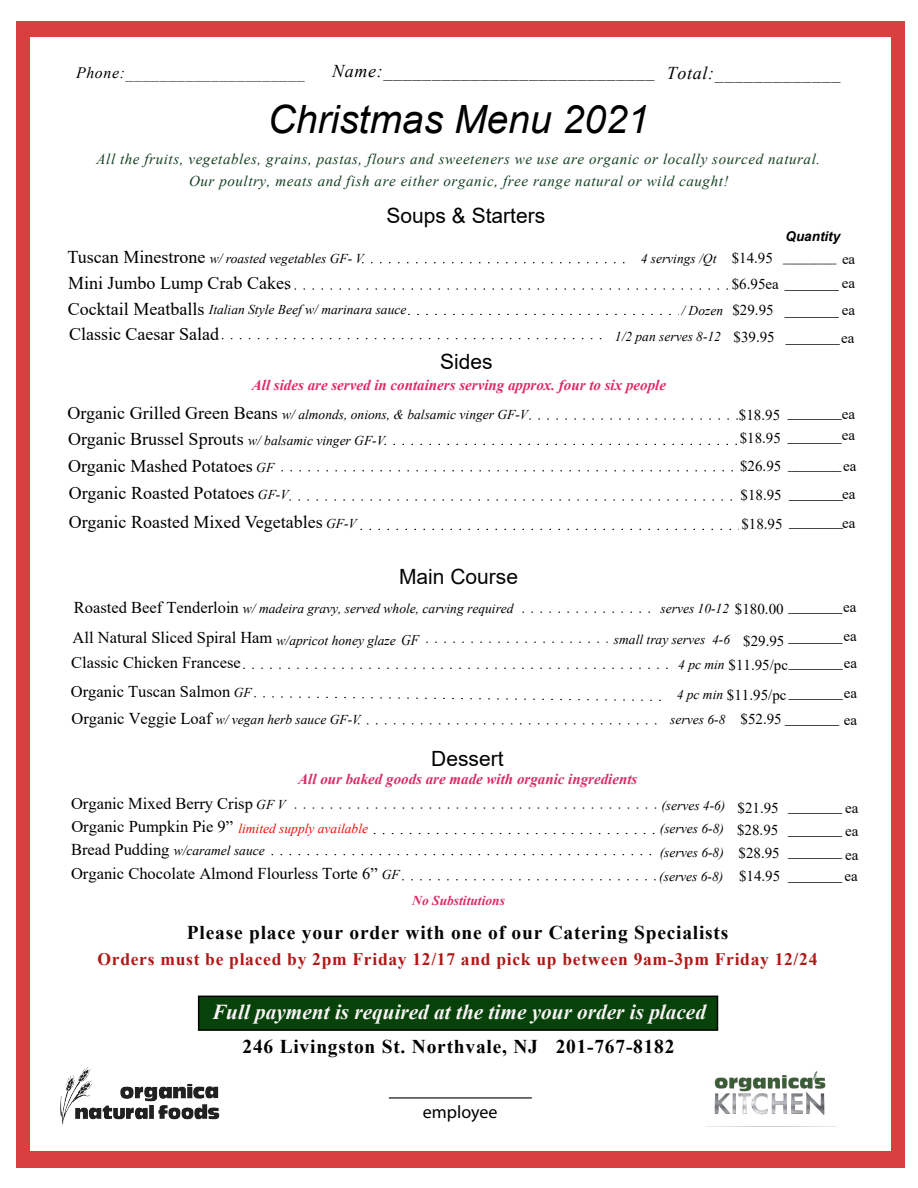
<style>
.page{position:relative;width:918px;height:1188px;background:#fff}
.page>*{position:absolute;margin:0;border:0;box-sizing:border-box;transform-origin:0 0}
.t1{font:italic 39px "Arial";color:#000}
.t2{font:italic 700 21.3px "Times New Roman";color:#f9f4f4}
.t3{font:21px "Arial";color:#000}
.t4{font:21px "Arial";color:#050505}
.t5{font:700 19.5px "Times New Roman";letter-spacing:.04em;color:#050505}
.t6{font:700 19.5px "Times New Roman";letter-spacing:.04em;color:#000}
.t7{font:18px/27.5px "Times New Roman";color:#000}
.t8{font:italic 18px "Times New Roman";letter-spacing:.04em;color:#000}
.t9{font:18px "Myriad Pro";color:#000}
.t10{font:700 17.55px "Times New Roman";letter-spacing:.04em;color:#ae1916}
.t11{font:17.1px "Times New Roman";color:#000;scale:1.04 1}
.t12{font:16.5px "Times New Roman";color:#000}
.t13{font:italic 15.9px "Times New Roman";letter-spacing:.04em;color:#000}
.t14{font:15.3px "Times New Roman";color:#000;scale:1.4 1}
.t15{font:italic 15px/21.3px "Times New Roman";letter-spacing:.04em;color:#143f21;text-align:center}
.t16{font:15px/23.1px "Times New Roman";color:#000}
.t17{font:italic 700 15px "Times New Roman";color:#db2a65}
.t18{font:italic 13.5px/23.7px "Times New Roman";color:#000}
.t19{font:italic 13.5px "Times New Roman";color:#f40b0b}
.t20{font:italic 700 13.5px "Times New Roman";color:#db2a65}
.t21{font:italic 700 13.5px "Arial";color:#000}
.s1{font-style:normal;font-size:18px}
.s2{font-style:italic;font-size:13.5px}
.s3{font-size:18px}
.s4{font-size:15px}
.s5{font-style:normal;font-size:16.5px}
.s6{font-style:normal;font-size:15px}
</style>
<div class="page">
<div style="left:17px;top:21px;width:888px;height:1147px;background:#d83f3f"></div>
<div style="left:31px;top:37px;width:860px;height:1114px;background:#fff"></div>
<div style="left:198px;top:996px;width:520px;height:35px;background:#064209;border:2px solid #000"></div>
<svg style="left:408px;top:314px;width:271px;height:1px"></svg>
<svg style="left:286px;top:288px;width:442px;height:2px"></svg>
<svg style="left:362px;top:262px;width:263px;height:1px"></svg>
<svg style="left:295px;top:807px;width:362px;height:2px"></svg>
<svg style="left:374px;top:833px;width:281px;height:1px"></svg>
<svg style="left:272px;top:854px;width:380px;height:1px"></svg>
<svg style="left:402px;top:879px;width:254px;height:1px"></svg>
<img style="left:706px;top:1071px;width:130px;height:56px">
<img style="left:61px;top:1068px;width:159px;height:56px">
<hr style="left:389px;top:1097px;width:143px;height:2px;background:#000">
<svg style="left:222px;top:338px;width:379px;height:1px"></svg>
<svg style="left:522px;top:612px;width:128px;height:1px"></svg>
<svg style="left:254px;top:696px;width:407px;height:5px"></svg>
<svg style="left:358px;top:723px;width:298px;height:1px"></svg>
<svg style="left:243px;top:668px;width:425px;height:1px"></svg>
<svg style="left:426px;top:642px;width:182px;height:1px"></svg>
<svg style="left:281px;top:470px;width:452px;height:1px"></svg>
<svg style="left:289px;top:499px;width:443px;height:2px"></svg>
<svg style="left:361px;top:529px;width:378px;height:1px"></svg>
<svg style="left:384px;top:444px;width:353px;height:1px"></svg>
<svg style="left:529px;top:418px;width:209px;height:2px"></svg>
<p class="t13" style="left:76px;top:62px;width:230px">Phone:_____________________</p>
<h3 class="t8" style="left:332px;top:59px;width:324px">Name:____________________________</h3>
<h1 class="t1" style="left:268px;top:94px;width:383px">Christmas Menu 2021</h1>
<h3 class="t8" style="left:667px;top:61px;width:175px">Total:_____________</h3>
<p class="t15" style="left:97px;top:148px;width:725px">All the fruits, vegetables, grains, pastas, flours and sweeteners we use are organic or locally sourced natural.<br>Our poultry, meats and fish are either organic, free range natural or wild caught!</p>
<h3 class="t3" style="left:387px;top:201px;width:160px">Soups &amp; Starters</h3>
<p class="t18" style="left:68px;top:247px;width:298px"><span class="s1">Tuscan Minestrone</span> w/ roasted vegetables GF- V</p>
<p class="t16" style="left:732px;top:246px;width:43px">$14.95</p>
<p class="t18" style="left:641px;top:246px;width:77px">4 servings /Qt</p>
<p class="t21" style="left:786px;top:227px;width:56px">Quantity</p>
<p class="t14" style="left:783px;top:245px;width:53px">_____ <sub>ea</sub></p>
<h3 class="t7" style="left:68px;top:269px;width:225px">Mini Jumbo Lump Crab Cakes</h3>
<h3 class="t7" style="left:68px;top:294px;width:138px">Cocktail Meatballs</h3>
<p class="t18" style="left:209px;top:297px;width:199px">Italian Style Beef w/ marinara sauce</p>
<h3 class="t7" style="left:69px;top:320px;width:151px">Classic Caesar Salad</h3>
<h3 class="t3" style="left:440px;top:347px;width:54px">Sides</h3>
<p class="t18" style="left:615px;top:297px;width:110px;line-height:26.1px;text-align:right">/ Dozen<br>1/2 pan serves 8-12</p>
<p class="t17" style="left:252px;top:375px;width:416px">All sides are served in containers serving approx. four to six people</p>
<p class="t18" style="left:68px;top:402px;width:462px"><span class="s1">Organic Grilled Green Beans</span> w/ almonds, onions, &amp; balsamic vinger GF-V</p>
<h3 class="t7" style="left:68px;top:425px;width:319px">Organic Brussel Sprouts <span class="s2">w/ balsamic vinger GF-V </span>Organic Mashed Potatoes <span class="s2">GF<br></span>Organic Roasted Potatoes <span class="s2">GF-V<br></span>Organic Roasted Mixed Vegetables <span class="s2">GF-V</span></h3>
<p class="t16" style="left:732px;top:270px;width:49px;line-height:26.1px">$6.95ea $29.95</p>
<h3 class="t7" style="left:785px;top:267px;width:72px;line-height:27px">______ <sub>ea </sub>______ <sub>ea</sub></h3>
<p class="t16" style="left:734px;top:325px;width:123px">$39.95 <span class="s3">______</span>ea</p>
<p class="t16" style="left:739px;top:403px;width:44px">$18.95 $18.95</p>
<h3 class="t7" style="left:788px;top:397px;width:69px;line-height:24px">______<sub>ea </sub>______<span class="s4">ea</span></h3>
<p class="t16" style="left:740px;top:454px;width:43px">$26.95</p>
<p class="t16" style="left:843px;top:454px;width:15px">ea</p>
<p class="t11" style="left:788px;top:450px;width:53px">______</p>
<h3 class="t7" style="left:789px;top:476px;width:68px;line-height:28.5px">______<sub>ea </sub>______<sub>ea</sub></h3>
<p class="t16" style="left:741px;top:480px;width:44px;line-height:29.2px">$18.95 $18.95</p>
<h3 class="t4" style="left:399px;top:562px;width:121px">Main Course</h3>
<p class="t18" style="left:74px;top:596px;width:441px"><span class="s5">Roasted Beef Tenderloin</span> w/ madeira gravy, served whole, carving required</p>
<p class="t18" style="left:661px;top:597px;width:70px">serves 10-12</p>
<p class="t16" style="left:735px;top:597px;width:50px">$180.00</p>
<p class="t16" style="left:843px;top:595px;width:15px">ea</p>
<h3 class="t7" style="left:789px;top:590px;width:55px">______</h3>
<p class="t12" style="left:73px;top:626px;width:348px">All Natural Sliced Spiral Ham <sub>w/apricot</sub> <sub>honey</sub> <sub>glaze</sub> <sub>GF</sub></p>
<p class="t18" style="left:614px;top:628px;width:118px">small tray serves 4-6</p>
<h3 class="t7" style="left:788px;top:620px;width:70px">______<sub>ea</sub></h3>
<p class="t16" style="left:743px;top:629px;width:43px">$29.95</p>
<p class="t12" style="left:71px;top:651px;width:171px">Classic Chicken Francese</p>
<p class="t16" style="left:678px;top:653px;width:180px"><span class="s2">4 pc min</span> $11.95/pc<sup>______</sup>ea</p>
<h3 class="t7" style="left:789px;top:676px;width:70px">______<sub>ea</sub></h3>
<p class="t18" style="left:670px;top:708px;width:188px">serves 6-8 <span class="s6">$52.95</span> <sup>______</sup> <span class="s6">ea</span></p>
<p class="t12" style="left:71px;top:680px;width:182px">Organic Tuscan Salmon <span class="s2">GF</span></p>
<p class="t18" style="left:677px;top:682px;width:48px">4 pc min</p>
<p class="t16" style="left:727px;top:683px;width:61px">$11.95/pc</p>
<p class="t18" style="left:71px;top:708px;width:291px"><span class="s5">Organic Veggie Loaf</span> w/ vegan herb sauce GF-V</p>
<h3 class="t3" style="left:431px;top:744px;width:74px">Dessert</h3>
<p class="t17" style="left:298px;top:768px;width:341px">All our baked goods are made with organic ingredients</p>
<p class="t12" style="left:71px;top:791px;width:216px">Organic Mixed Berry Crisp <span class="s2">GF V</span></p>
<p class="t18" style="left:661px;top:794px;width:182px">(serves 4-6) <span class="s6">$21.95</span> <span class="s1">______</span></p>
<h3 class="t7" style="left:788px;top:812px;width:55px">______</h3>
<p class="t16" style="left:845px;top:796px;width:15px">ea</p>
<h3 class="t7" style="left:788px;top:836px;width:72px;line-height:24px">______ <sub>ea </sub>______</h3>
<p class="t12" style="left:71px;top:815px;width:163px">Organic Pumpkin Pie 9”</p>
<p class="t12" style="left:71px;top:862px;width:330px">Organic Chocolate Almond Flourless Torte 6” <span class="s2">GF</span></p>
<p class="t19" style="left:238px;top:819px;width:131px">limited supply available</p>
<p class="t18" style="left:660px;top:816px;width:66px">(serves 6-8) (serves 6-8)</p>
<p class="t16" style="left:737px;top:818px;width:45px">$28.95 $28.95 $14.95</p>
<p class="t16" style="left:845px;top:818px;width:15px">ea</p>
<p class="t16" style="left:845px;top:864px;width:15px">ea</p>
<p class="t18" style="left:71px;top:839px;width:195px"><span class="s5">Bread Pudding</span> w/caramel sauce</p>
<p class="t18" style="left:659px;top:865px;width:66px">(serves 6-8)</p>
<p class="t20" style="left:412px;top:891px;width:94px">No Substitutions</p>
<h3 class="t5" style="left:187px;top:918px;width:543px">Please place your order with one of our Catering Specialists</h3>
<p class="t10" style="left:98px;top:947px;width:721px">Orders must be placed by 2pm Friday 12/17 and pick up between 9am-3pm Friday 12/24</p>
<h2 class="t2" style="left:212px;top:997px;width:495px">Full payment is required at the time your order is placed</h2>
<h3 class="t6" style="left:243px;top:1032px;width:434px">246 Livingston St. Northvale, NJ 201-767-8182</h3>
<h3 class="t9" style="left:423px;top:1101px;width:76px">employee</h3>
</div>
